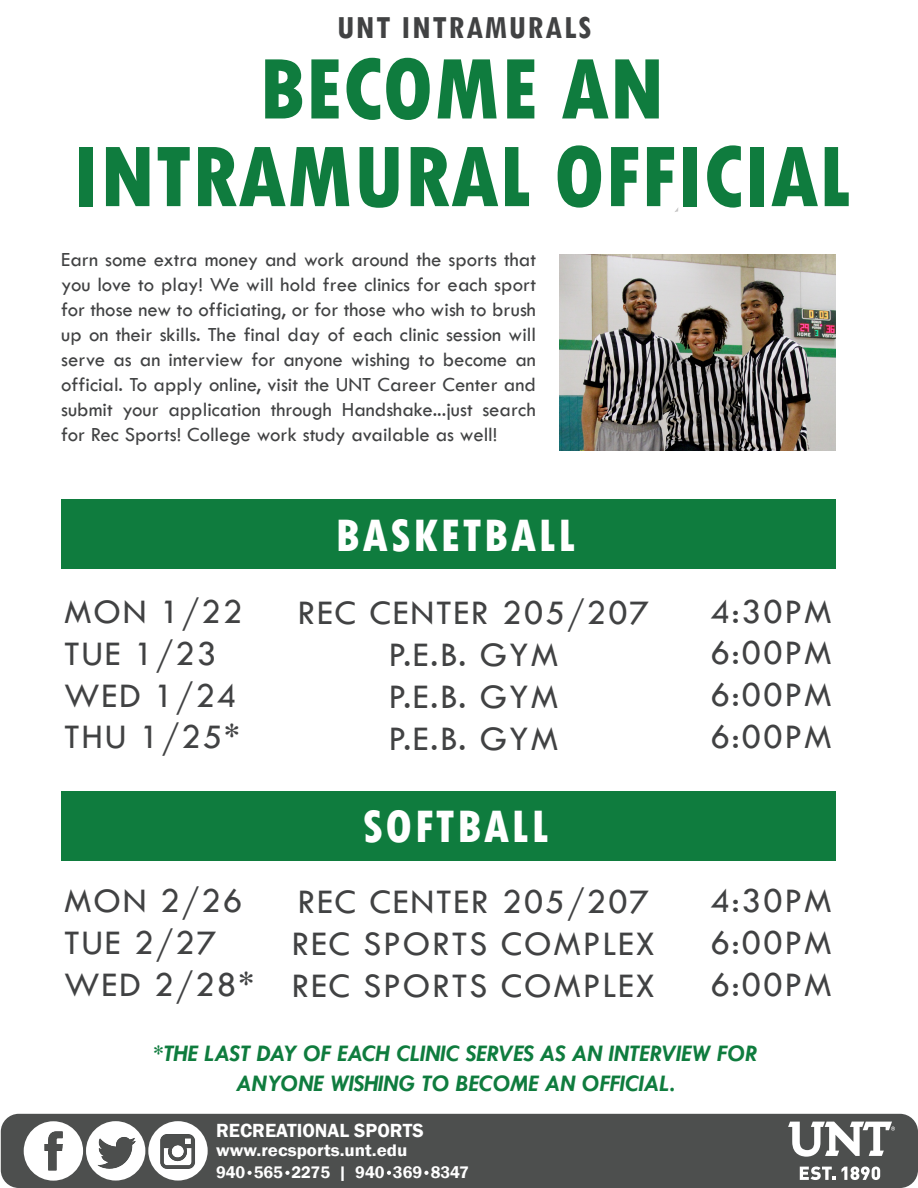
<style>
.page{position:relative;width:918px;height:1188px;background:#fff}
.page>*{position:absolute;margin:0;border:0;box-sizing:border-box;transform-origin:0 0}
.t1{font:800 condensed 90.6px/87.6px "Tw Cen";color:#0f7c3e;text-align:center}
.t2{font:800 condensed 47.7px "Tw Cen";letter-spacing:.05em;color:#fff}
.t3{font:35.7px/42px "Tw Cen";letter-spacing:.05em;color:#414243}
.t4{font:700 condensed 34.2px "Tw Cen";letter-spacing:.05em;color:#414243}
.t5{font:italic 700 24px/30px "Tw Cen";color:#0f7c3e;text-align:center}
.t6{font:20.85px/24.9px "Tw Cen";color:#414243;text-align:justify}
.t7{font:600 19.5px "Franklin Gothic";color:#fff}
.t8{font:600 17.25px "Franklin Gothic";color:#fff}
.t9{font:600 17.25px "Franklin Gothic";color:#fff;scale:1.1 1}
</style>
<div class="page">
<div style="left:1px;top:1114px;width:917px;height:74px;background:#4d4f4e;border-radius:18px"></div>
<svg style="left:788px;top:1122px;width:107px;height:35px"></svg>
<svg style="left:800px;top:1167px;width:36px;height:13px"></svg>
<svg style="left:842px;top:1167px;width:38px;height:13px"></svg>
<svg style="left:387px;top:1171px;width:4px;height:4px"></svg>
<svg style="left:424px;top:1171px;width:5px;height:4px"></svg>
<svg style="left:247px;top:1171px;width:5px;height:4px"></svg>
<svg style="left:285px;top:1171px;width:5px;height:4px"></svg>
<img style="left:24px;top:1121px;width:59px;height:60px;border-radius:30px">
<img style="left:86px;top:1121px;width:59px;height:60px;border-radius:30px">
<img style="left:148px;top:1121px;width:60px;height:60px;border-radius:30px">
<div style="left:61px;top:499px;width:775px;height:70px;background:#0f7c3e"></div>
<div style="left:61px;top:791px;width:775px;height:70px;background:#0f7c3e"></div>
<img style="left:559px;top:255px;width:277px;height:195px">
<h3 class="t4" style="left:337px;top:7px;width:256px">UNT INTRAMURALS</h3>
<h1 class="t1" style="left:73px;top:46px;width:780px">BECOME AN<br>INTRAMURAL OFFICIAL</h1>
<p class="t6" style="left:61px;top:247px;width:476px">Earn some extra money and work around the sports that you love to play! We will hold free clinics for each sport for those new to officiating, or for those who wish to brush up on their skills. The final day of each clinic session will serve as an interview for anyone wishing to become an official. To apply online, visit the UNT Career Center and submit your application through Handshake...just search for Rec Sports! College work study available as well!</p>
<h2 class="t2" style="left:336px;top:507px;width:241px">BASKETBALL</h2>
<h3 class="t3" style="left:64px;top:590px;width:180px">MON 1/22<br>TUE 1/23<br>WED 1/24<br>THU 1/25*</h3>
<h3 class="t3" style="left:710px;top:590px;width:123px;text-align:justify">4:30PM 6:00PM 6:00PM 6:00PM</h3>
<h3 class="t3" style="left:297px;top:591px;width:353px;text-align:center">REC CENTER 205/207<br>P.E.B. GYM<br>P.E.B. GYM<br>P.E.B. GYM</h3>
<h2 class="t2" style="left:362px;top:798px;width:188px">SOFTBALL</h2>
<h3 class="t3" style="left:64px;top:880px;width:191px">MON 2/26<br>TUE 2/27<br>WED 2/28*</h3>
<h3 class="t3" style="left:710px;top:880px;width:123px;text-align:justify">4:30PM 6:00PM 6:00PM</h3>
<h3 class="t3" style="left:291px;top:881px;width:365px">REC CENTER 205/207<br>REC SPORTS COMPLEX<br>REC SPORTS COMPLEX</h3>
<p class="t5" style="left:153px;top:1037px;width:606px">*THE LAST DAY OF EACH CLINIC SERVES AS AN INTERVIEW FOR<br>ANYONE WISHING TO BECOME AN OFFICIAL.</p>
<p class="t7" style="left:216px;top:1118px;width:209px">RECREATIONAL SPORTS</p>
<p class="t9" style="left:216px;top:1140px;width:175px">www.recsports.unt.edu</p>
<p class="t8" style="left:216px;top:1162px;width:254px">940 565 2275 | 940 369 8347</p>
</div>
